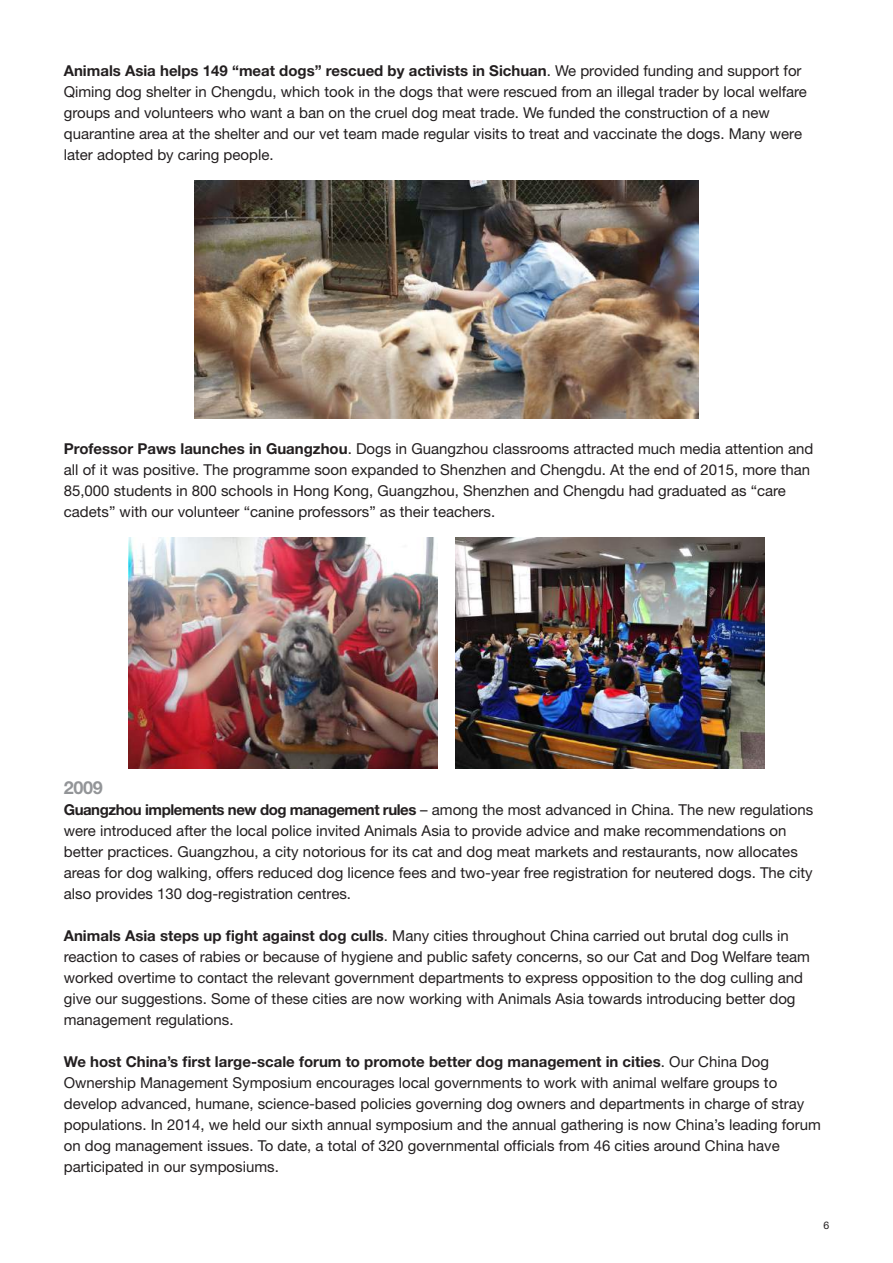
<style>
.page{position:relative;width:893px;height:1263px;background:#fff}
.page>*{position:absolute;margin:0;border:0;box-sizing:border-box;transform-origin:0 0}
.t1{font:700 18px "Helvetica Neue";color:#939598}
.t2{font:15px/21px "Helvetica Neue";color:#231f20}
.t3{font:10.5px "Helvetica Neue";color:#231f20}
.s1{font-weight:700}
</style>
<div class="page">
<img style="left:194px;top:181px;width:505px;height:238px">
<img style="left:455px;top:538px;width:309px;height:231px">
<img style="left:129px;top:538px;width:309px;height:231px">
<p class="t2" style="left:64px;top:60px;width:745px"><span class="s1">Animals Asia helps 149 “meat dogs” rescued by activists in Sichuan</span>. We provided funding and support for Qiming dog shelter in Chengdu, which took in the dogs that were rescued from an illegal trader by local welfare groups and volunteers who want a ban on the cruel dog meat trade. We funded the construction of a new quarantine area at the shelter and our vet team made regular visits to treat and vaccinate the dogs. Many were later adopted by caring people.</p>
<p class="t2" style="left:64px;top:438px;width:751px"><span class="s1">Professor Paws launches in Guangzhou</span>. Dogs in Guangzhou classrooms attracted much media attention and all of it was positive. The programme soon expanded to Shenzhen and Chengdu. At the end of 2015, more than 85,000 students in 800 schools in Hong Kong, Guangzhou, Shenzhen and Chengdu had graduated as “care cadets” with our volunteer “canine professors” as their teachers.</p>
<p class="t1" style="left:64px;top:777px;width:40px">2009</p>
<p class="t2" style="left:64px;top:799px;width:751px"><span class="s1">Guangzhou implements new dog management rules</span> – among the most advanced in China. The new regulations were introduced after the local police invited Animals Asia to provide advice and make recommendations on better practices. Guangzhou, a city notorious for its cat and dog meat markets and restaurants, now allocates areas for dog walking, offers reduced dog licence fees and two-year free registration for neutered dogs. The city also provides 130 dog-registration centres.</p>
<p class="t2" style="left:64px;top:925px;width:748px"><span class="s1">Animals Asia steps up fight against dog culls</span>. Many cities throughout China carried out brutal dog culls in reaction to cases of rabies or because of hygiene and public safety concerns, so our Cat and Dog Welfare team worked overtime to contact the relevant government departments to express opposition to the dog culling and give our suggestions. Some of these cities are now working with Animals Asia towards introducing better dog management regulations.</p>
<p class="t2" style="left:64px;top:1051px;width:759px"><span class="s1">We host China’s first large-scale forum to promote better dog management in cities</span>. Our China Dog Ownership Management Symposium encourages local governments to work with animal welfare groups to develop advanced, humane, science-based policies governing dog owners and departments in charge of stray populations. In 2014, we held our sixth annual symposium and the annual gathering is now China’s leading forum on dog management issues. To date, a total of 320 governmental officials from 46 cities around China have participated in our symposiums.</p>
<p class="t3" style="left:823px;top:1219px;width:7px">6</p>
</div>
